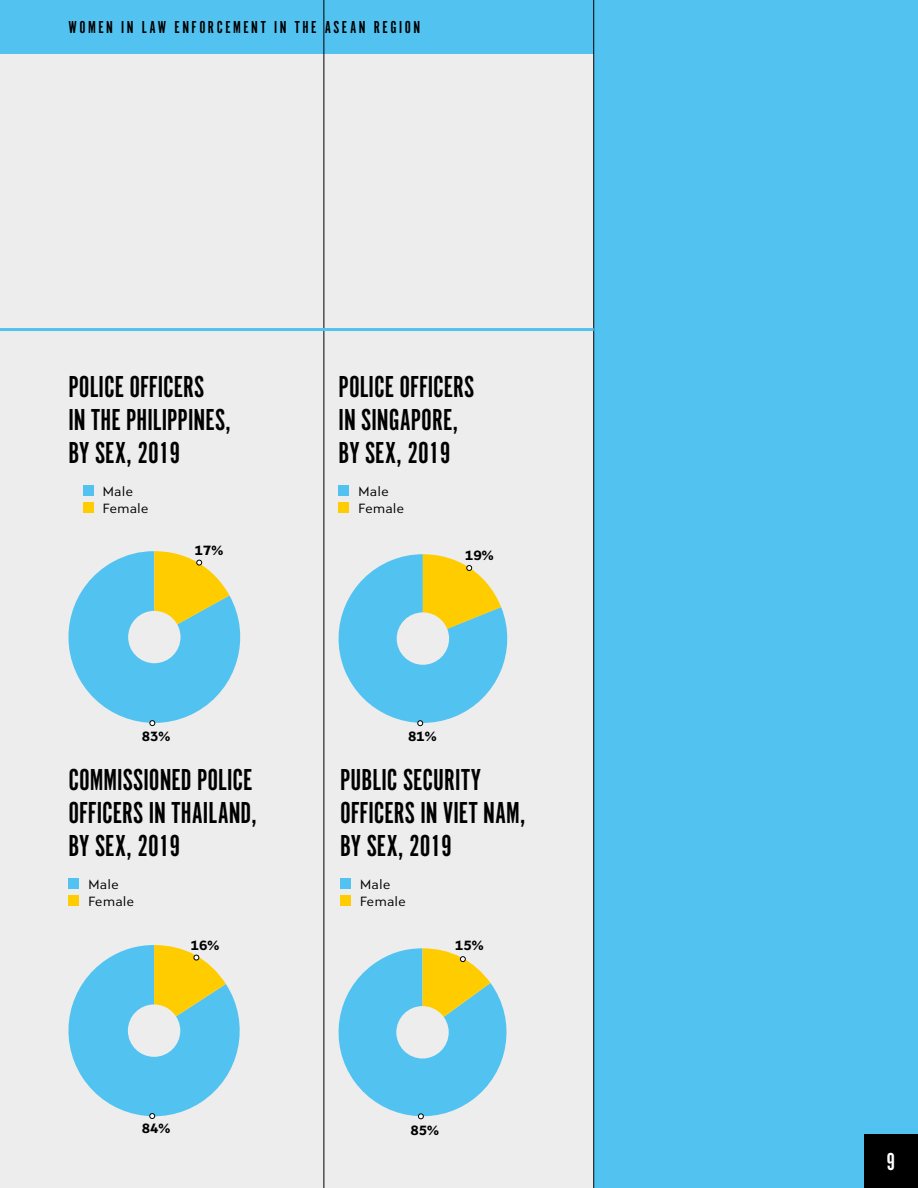
<style>
.page{position:relative;width:918px;height:1188px;background:#fff}
.page>*{position:absolute;margin:0;border:0;box-sizing:border-box;transform-origin:0 0}
.t1{font:31.5px/33px "Alternate Got No 1 D";color:#000}
.t2{font:25.5px "Alternate Got No 1 D";color:#fff}
.t3{font:18px "Alternate Got No 1 D";letter-spacing:.14em;color:#000}
.t4{font:13.5px "Seven One Eight";color:#000}
.t5{font:800 13.5px "Seven One Eight";color:#000}
</style>
<div class="page">
<div style="left:594px;top:54px;width:324px;height:1134px;background:#52c3f1"></div>
<div style="left:0;top:54px;width:594px;height:1134px;background:#ededed"></div>
<div style="left:0;top:0;width:918px;height:54px;background:#52c3f1"></div>
<div style="left:864px;top:1134px;width:54px;height:54px;background:#000"></div>
<hr style="left:324px;top:0;width:1px;height:1188px;background:#000">
<hr style="left:593px;top:0;width:1px;height:1188px;background:#000">
<hr style="left:0;top:328px;width:594px;height:3px;background:#52c3f1">
<div style="left:68px;top:896px;width:11px;height:10px;background:#fc0"></div>
<div style="left:83px;top:502px;width:10px;height:11px;background:#fc0"></div>
<div style="left:340px;top:896px;width:11px;height:10px;background:#fc0"></div>
<div style="left:68px;top:878px;width:11px;height:11px;background:#52c3f1"></div>
<div style="left:83px;top:485px;width:10px;height:11px;background:#52c3f1"></div>
<div style="left:340px;top:878px;width:11px;height:11px;background:#52c3f1"></div>
<div style="left:339px;top:502px;width:10px;height:11px;background:#fc0"></div>
<div style="left:339px;top:485px;width:10px;height:11px;background:#52c3f1"></div>
<svg style="left:68px;top:551px;width:173px;height:176px"></svg>
<svg style="left:338px;top:554px;width:170px;height:173px"></svg>
<svg style="left:68px;top:945px;width:172px;height:174px"></svg>
<svg style="left:338px;top:948px;width:169px;height:172px"></svg>
<p class="t3" style="left:68px;top:18px;width:353px">WOMEN IN LAW ENFORCEMENT IN THE ASEAN REGION</p>
<p class="t1" style="left:68px;top:371px;width:164px">POLICE OFFICERS<br>IN THE PHILIPPINES,<br>BY SEX, 2019</p>
<p class="t1" style="left:339px;top:371px;width:137px">POLICE OFFICERS<br>IN SINGAPORE,<br>BY SEX, 2019</p>
<p class="t4" style="left:103px;top:483px;width:32px">Male</p>
<p class="t4" style="left:358px;top:483px;width:32px">Male</p>
<p class="t4" style="left:103px;top:500px;width:48px">Female</p>
<p class="t4" style="left:358px;top:500px;width:48px">Female</p>
<p class="t5" style="left:195px;top:541px;width:30px">17%</p>
<p class="t5" style="left:465px;top:546px;width:30px">19%</p>
<p class="t5" style="left:142px;top:727px;width:30px">83%</p>
<p class="t5" style="left:408px;top:727px;width:30px">81%</p>
<p class="t1" style="left:68px;top:764px;width:190px">COMMISSIONED POLICE<br>OFFICERS IN THAILAND,<br>BY SEX, 2019</p>
<p class="t1" style="left:340px;top:764px;width:187px">PUBLIC SECURITY<br>OFFICERS IN VIET NAM,<br>BY SEX, 2019</p>
<p class="t4" style="left:88px;top:876px;width:32px">Male</p>
<p class="t4" style="left:360px;top:876px;width:32px">Male</p>
<p class="t4" style="left:88px;top:893px;width:48px">Female</p>
<p class="t4" style="left:360px;top:893px;width:48px">Female</p>
<p class="t5" style="left:191px;top:936px;width:30px">16%</p>
<p class="t5" style="left:455px;top:936px;width:30px">15%</p>
<p class="t5" style="left:142px;top:1119px;width:30px">84%</p>
<p class="t5" style="left:410px;top:1121px;width:30px">85%</p>
<p class="t2" style="left:887px;top:1148px;width:10px">9</p>
</div>
